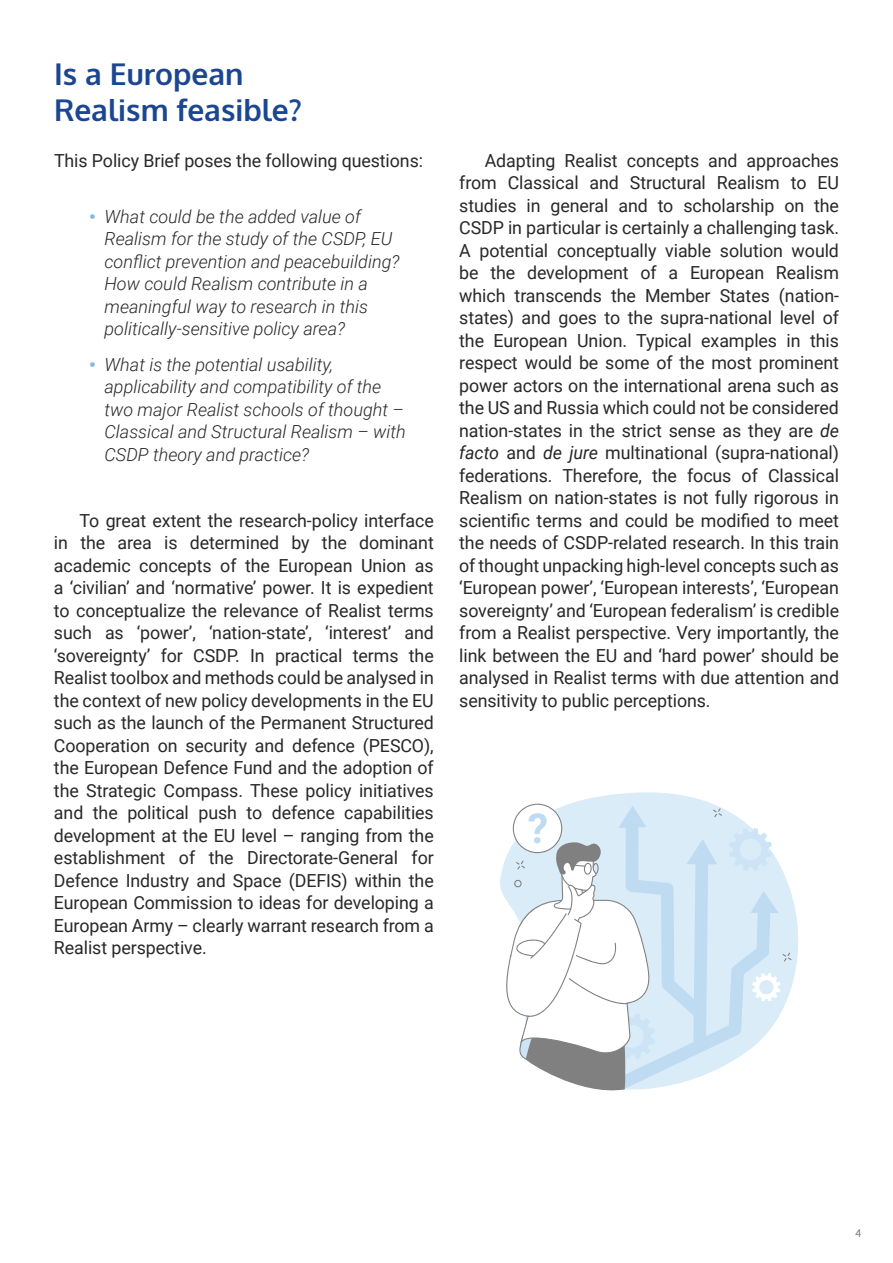
<style>
.page{position:relative;width:893px;height:1263px;background:#fff}
.page>*{position:absolute;margin:0;border:0;box-sizing:border-box;transform-origin:0 0}
.t1{font:700 30px/36px "Oxygen";color:#1b4691}
.t2{font:18px/22.5px "Roboto";letter-spacing:-.005em;color:#292829;text-align:justify}
.t3{font:italic 300 18px/22.5px "Roboto";color:#292829}
.t4{font:10.5px "Oxygen";color:#6d6e71}
.s1{font-weight:900;font-style:normal;color:#84b8e3}
.s2{font-style:italic}
</style>
<div class="page">
<svg style="left:534px;top:792px;width:264px;height:196px"></svg>
<svg style="left:500px;top:804px;width:291px;height:287px"></svg>
<h1 class="t1" style="left:54px;top:57px;width:249px">Is a European<br>Realism feasible?</h1>
<p class="t2" style="left:54px;top:148px;width:371px">This Policy Brief poses the following questions:</p>
<p class="t3" style="left:104px;top:204px;width:297px;text-indent:-15px"><span class="s1">•</span> What could be the added value of Realism for the study of the CSDP, EU conflict prevention and peacebuilding?<br>How could Realism contribute in a meaningful way to research in this politically-sensitive policy area?</p>
<p class="t3" style="left:104px;top:352px;width:303px;text-indent:-15px"><span class="s1">•</span> What is the potential usability, applicability and compatibility of the two major Realist schools of thought – Classical and Structural Realism – with CSDP theory and practice?</p>
<p class="t2" style="left:54px;top:508px;width:381px;text-indent:26px">To great extent the research-policy interface in the area is determined by the dominant academic concepts of the European Union as a ‘civilian’ and ‘normative’ power. It is expedient to conceptualize the relevance of Realist terms such as ‘power’, ‘nation-state’, ‘interest’ and ‘sovereignty’ for CSDP. In practical terms the Realist toolbox and methods could be analysed in the context of new policy developments in the EU such as the launch of the Permanent Structured Cooperation on security and defence (PESCO), the European Defence Fund and the adoption of the Strategic Compass. These policy initiatives and the political push to defence capabilities development at the EU level – ranging from the establishment of the Directorate-General for Defence Industry and Space (DEFIS) within the European Commission to ideas for developing a European Army – clearly warrant research from a Realist perspective.</p>
<p class="t2" style="left:459px;top:148px;width:381px;text-indent:26px">Adapting Realist concepts and approaches from Classical and Structural Realism to EU studies in general and to scholarship on the CSDP in particular is certainly a challenging task.<br>A potential conceptually viable solution would be the development of a European Realism which transcends the Member States (nation&shy;states) and goes to the supra-national level of the European Union. Typical examples in this respect would be some of the most prominent power actors on the international arena such as the US and Russia which could not be considered nation-states in the strict sense as they are <span class="s2">de facto</span> and <span class="s2">de jure</span> multinational (supra-national) federations. Therefore, the focus of Classical Realism on nation-states is not fully rigorous in scientific terms and could be modified to meet the needs of CSDP-related research. In this train of thought unpacking high-level concepts such as ‘European power’, ‘European interests’, ‘European sovereignty’ and ‘European federalism’ is credible from a Realist perspective. Very importantly, the link between the EU and ‘hard power’ should be analysed in Realist terms with due attention and sensitivity to public perceptions.</p>
<p class="t4" style="left:855px;top:1226px;width:8px">4</p>
</div>
